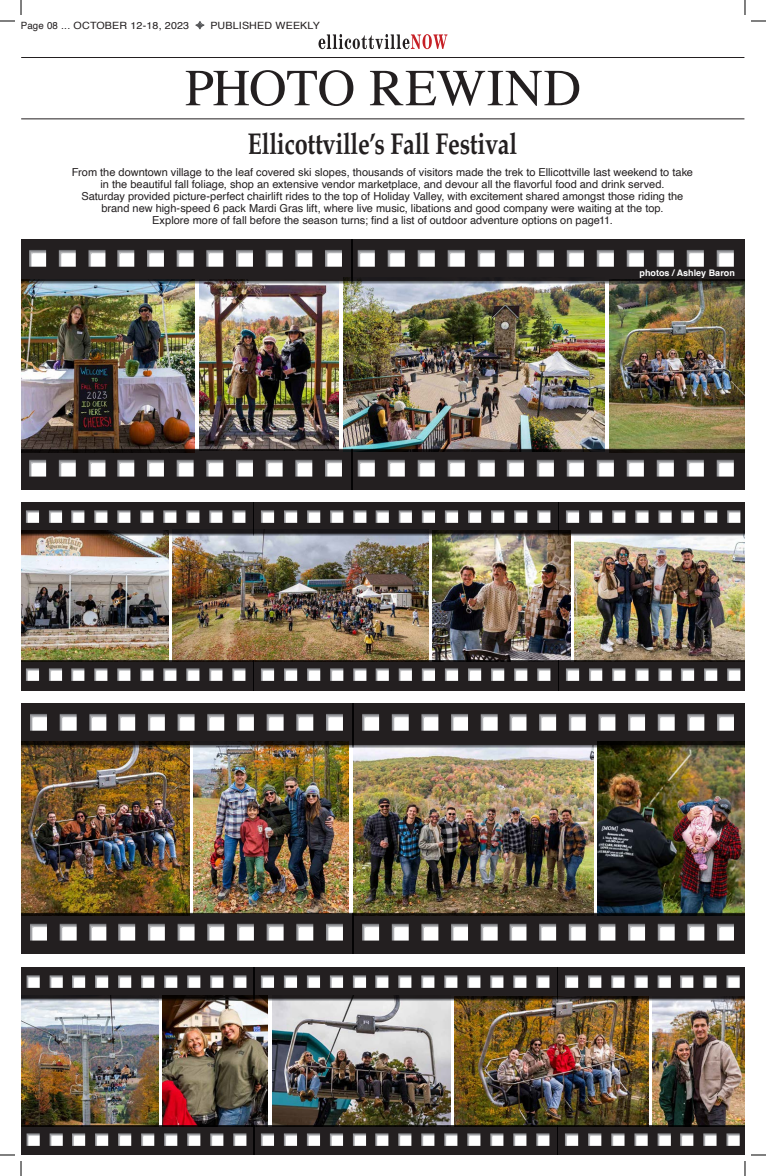
<style>
.page{position:relative;width:766px;height:1176px;background:#fff}
.page>*{position:absolute;margin:0;border:0;box-sizing:border-box;transform-origin:0 0}
.t1{font:52px "Times";letter-spacing:-.005em;color:#231f20}
.t2{font:700 30px "Palatino";letter-spacing:-.01em;color:#231f20;scale:.78 1}
.t3{font:11px "Helvetica";color:#231f20}
.t4{font:10px "Helvetica";letter-spacing:.015em;color:#231f20}
.t5{font:10px "Helvetica";letter-spacing:.015em;color:#231f20;scale:1.07 1}
.t6{font:700 9px "Helvetica";color:#fff}
</style>
<div class="page">
<svg style="left:318px;top:34px;width:129px;height:15px"></svg>
<hr style="left:21px;top:57px;width:723px;height:1px;background:#231f20">
<hr style="left:21px;top:119px;width:723px;height:1px;background:#231f20">
<img style="left:21px;top:703px;width:723px;height:251px">
<img style="left:21px;top:239px;width:330px;height:251px">
<img style="left:351px;top:239px;width:393px;height:251px">
<img style="left:21px;top:967px;width:723px;height:188px">
<img style="left:21px;top:502px;width:723px;height:188px">
<svg style="left:751px;top:20px;width:15px;height:2px"></svg>
<svg style="left:751px;top:1154px;width:15px;height:2px"></svg>
<svg style="left:0;top:0;width:22px;height:22px"></svg>
<svg style="left:0;top:1154px;width:22px;height:22px"></svg>
<svg style="left:744px;top:0;width:1px;height:15px"></svg>
<svg style="left:744px;top:1161px;width:1px;height:15px"></svg>
<p class="t4" style="left:21px;top:17px;width:170px">Page 08 ... OCTOBER 12-18, 2023</p>
<p class="t5" style="left:210px;top:17px;width:104px">PUBLISHED WEEKLY</p>
<p class="t1" style="left:185px;top:39px;width:397px">PHOTO REWIND</p>
<p class="t2" style="left:248px;top:119px;width:347px">Ellicottville’s Fall Festival</p>
<p class="t3" style="left:72px;top:164px;width:622px">From the downtown village to the leaf covered ski slopes, thousands of visitors made the trek to Ellicottville last weekend to take</p>
<p class="t3" style="left:100px;top:176px;width:565px">in the beautiful fall foliage, shop an extensive vendor marketplace, and devour all the flavorful food and drink served.</p>
<p class="t3" style="left:81px;top:188px;width:603px">Saturday provided picture-perfect chairlift rides to the top of Holiday Valley, with excitement shared amongst those riding the</p>
<p class="t3" style="left:101px;top:200px;width:563px">brand new high-speed 6 pack Mardi Gras lift, where live music, libations and good company were waiting at the top.</p>
<p class="t3" style="left:152px;top:212px;width:462px">Explore more of fall before the season turns; find a list of outdoor adventure options on page11.</p>
<p class="t6" style="left:639px;top:268px;width:97px">photos / Ashley Baron</p>
</div>
